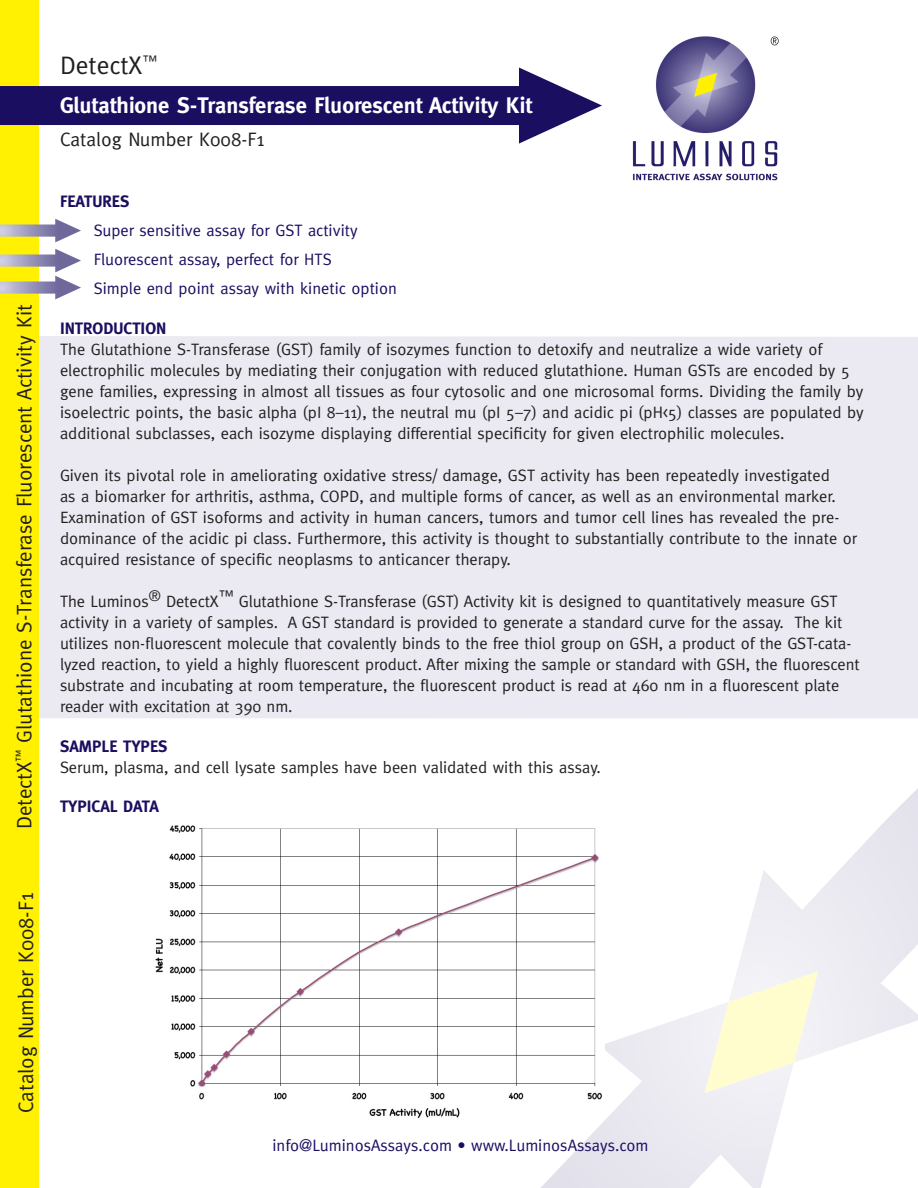
<style>
.page{position:relative;width:918px;height:1188px;background:#fff}
.page>*{position:absolute;margin:0;border:0;box-sizing:border-box;transform-origin:0 0}
.t1{font:25.5px "Meta";color:#231f20}
.t2{font:700 22.5px "Meta";color:#fff}
.Vertical_Title{font:21px "Meta";color:#231f20}
.t3{font:19.5px "Meta";color:#231f20}
.t4{font:16.5px/21px "Meta";color:#231f20}
.Features{font:16.5px "Meta";color:#1a0e60}
.subhead{font:16.5px "Meta Bold Caps";color:#1a0e60}
</style>
<div class="page">
<svg style="left:541px;top:1010px;width:245px;height:178px"></svg>
<svg style="left:737px;top:788px;width:181px;height:266px"></svg>
<svg style="left:705px;top:971px;width:113px;height:122px"></svg>
<div style="left:38px;top:336px;width:880px;height:382px;background:#ebeaf2"></div>
<div style="left:0;top:0;width:38px;height:1188px;background:#fff101"></div>
<svg style="left:0;top:68px;width:602px;height:76px;fill:#201460"></svg>
<svg style="left:0;top:219px;width:81px;height:23px"></svg>
<svg style="left:0;top:249px;width:81px;height:50px"></svg>
<img style="left:632px;top:36px;width:147px;height:145px">
<img style="left:155px;top:825px;width:449px;height:293px">
<p class="Vertical_Title" style="left:12px;top:829px;width:526px;rotate:-90deg">DetectX<sup>™</sup> Glutathione S-Transferase Fluorescent Activity Kit</p>
<p class="t1" style="left:60px;top:51px;width:99px">DetectX<sup>™</sup></p>
<p class="t2" style="left:60px;top:92px;width:474px">Glutathione S-Transferase Fluorescent Activity Kit</p>
<p class="t3" style="left:60px;top:128px;width:206px">Catalog Number K008-F1</p>
<p class="subhead" style="left:60px;top:192px;width:71px">FEATURES</p>
<p class="Features" style="left:94px;top:221px;width:266px">Super sensitive assay for GST activity</p>
<p class="Features" style="left:94px;top:250px;width:240px">Fluorescent assay, perfect for HTS</p>
<p class="Features" style="left:94px;top:278px;width:305px">Simple end point assay with kinetic option</p>
<p class="subhead" style="left:60px;top:318px;width:108px">INTRODUCTION</p>
<p class="t4" style="left:60px;top:338px;width:805px">The Glutathione S-Transferase (GST) family of isozymes function to detoxify and neutralize a wide variety of electrophilic molecules by mediating their conjugation with reduced glutathione. Human GSTs are encoded by 5 gene families, expressing in almost all tissues as four cytosolic and one microsomal forms. Dividing the family by isoelectric points, the basic alpha (pI 8–11), the neutral mu (pI 5–7) and acidic pi (pH&lt;5) classes are populated by additional subclasses, each isozyme displaying differential specificity for given electrophilic molecules.</p>
<p class="t4" style="left:60px;top:464px;width:799px">Given its pivotal role in ameliorating oxidative stress/ damage, GST activity has been repeatedly investigated<br>as a biomarker for arthritis, asthma, COPD, and multiple forms of cancer, as well as an environmental marker.<br>Examination of GST isoforms and activity in human cancers, tumors and tumor cell lines has revealed the pre&shy;dominance of the acidic pi class. Furthermore, this activity is thought to substantially contribute to the innate or acquired resistance of specific neoplasms to anticancer therapy.</p>
<p class="t4" style="left:60px;top:590px;width:801px">The Luminos<sup>®</sup> DetectX<sup>™</sup> Glutathione S-Transferase (GST) Activity kit is designed to quantitatively measure GST activity in a variety of samples. A GST standard is provided to generate a standard curve for the assay. The kit utilizes non-fluorescent molecule that covalently binds to the free thiol group on GSH, a product of the GST-cata&shy;lyzed reaction, to yield a highly fluorescent product. After mixing the sample or standard with GSH, the fluorescent substrate and incubating at room temperature, the fluorescent product is read at 460 nm in a fluorescent plate reader with excitation at 390 nm.</p>
<p class="subhead" style="left:60px;top:736px;width:109px">SAMPLE TYPES</p>
<p class="t4" style="left:60px;top:756px;width:542px">Serum, plasma, and cell lysate samples have been validated with this assay.</p>
<p class="subhead" style="left:60px;top:797px;width:100px">TYPICAL DATA</p>
<p class="Vertical_Title" style="left:14px;top:1113px;width:222px;rotate:-90deg">Catalog Number K008-F1</p>
<p class="Features" style="left:272px;top:1136px;width:378px">info@LuminosAssays.com • www.LuminosAssays.com</p>
</div>
